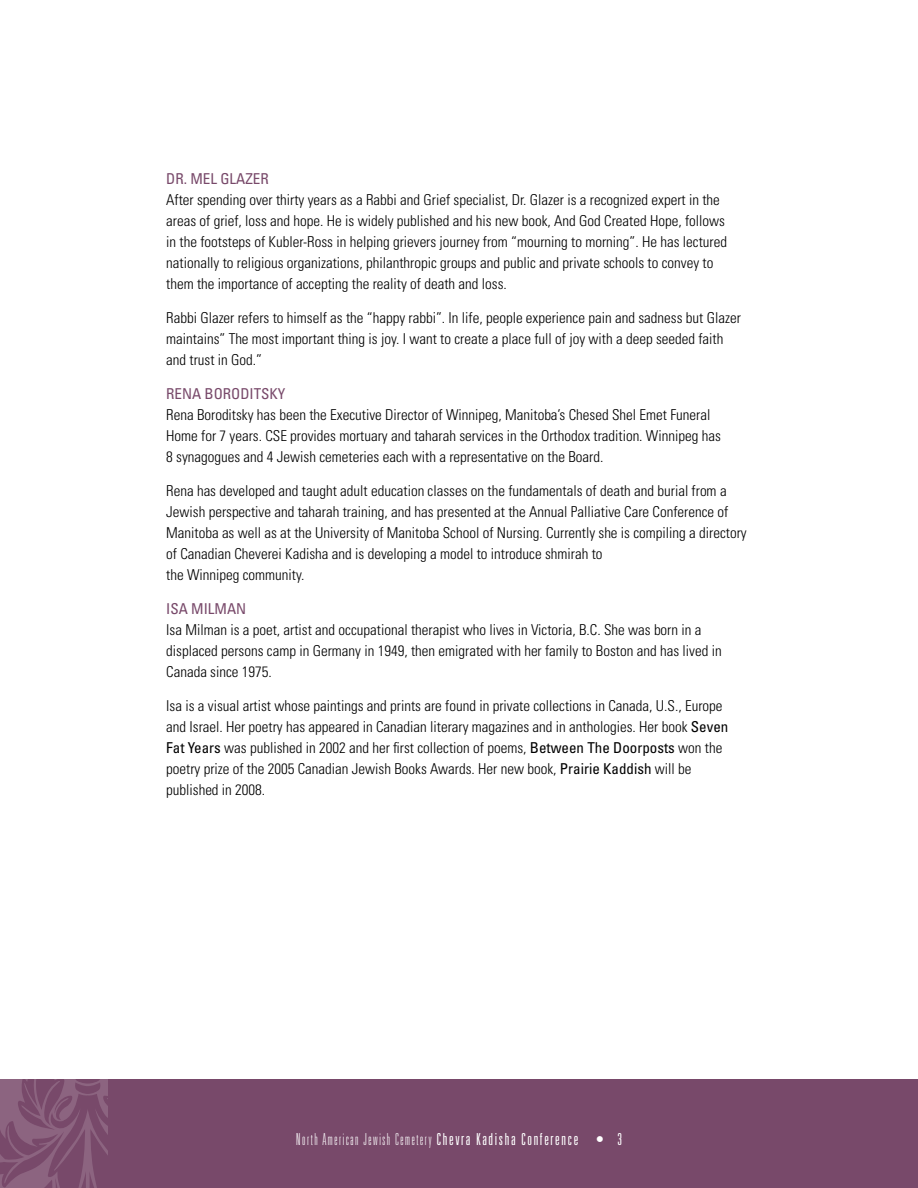
<style>
.page{position:relative;width:918px;height:1188px;background:#fff}
.page>*{position:absolute;margin:0;border:0;box-sizing:border-box;transform-origin:0 0}
.t1{font:100 ultra-condensed 16.5px "Univers";letter-spacing:.1em;color:#fff}
.t2{font:300 condensed 15px/21px "Univers";color:#000}
.t3{font:condensed 15px "Univers";color:#78496a}
.s1{font-weight:400}
.s2{font-weight:300}
</style>
<div class="page">
<div style="left:0;top:1079px;width:918px;height:109px;background:#78496a"></div>
<svg style="left:0;top:1080px;width:108px;height:108px"></svg>
<p class="t3" style="left:166px;top:169px;width:101px">Dr. Mel Glazer</p>
<p class="t2" style="left:166px;top:189px;width:562px">After spending over thirty years as a Rabbi and Grief specialist, Dr. Glazer is a recognized expert in the areas of grief, loss and hope. He is widely published and his new book, And God Created Hope, follows in the footsteps of Kubler-Ross in helping grievers journey from “mourning to morning”. He has lectured nationally to religious organizations, philanthropic groups and public and private schools to convey to them the importance of accepting the reality of death and loss.</p>
<p class="t2" style="left:166px;top:307px;width:576px">Rabbi Glazer refers to himself as the “happy rabbi”. In life, people experience pain and sadness but Glazer maintains” The most important thing is joy. I want to create a place full of joy with a deep seeded faith and trust in God.”</p>
<p class="t3" style="left:166px;top:384px;width:121px">Rena Borod itsky</p>
<p class="t2" style="left:166px;top:404px;width:556px">Rena Boroditsky has been the Executive Director of Winnipeg, Manitoba’s Chesed Shel Emet Funeral<br>Home for 7 years. CSE provides mortuary and taharah services in the Orthodox tradition. Winnipeg has<br>8 synagogues and 4 Jewish cemeteries each with a representative on the Board.</p>
<p class="t2" style="left:166px;top:480px;width:582px">Rena has developed and taught adult education classes on the fundamentals of death and burial from a Jewish perspective and taharah training, and has presented at the Annual Palliative Care Conference of Manitoba as well as at the University of Manitoba School of Nursing. Currently she is compiling a directory of Canadian Cheverei Kadisha and is developing a model to introduce shmirah to<br>the Winnipeg community.</p>
<p class="t3" style="left:166px;top:599px;width:81px">Isa Milman</p>
<p class="t2" style="left:166px;top:619px;width:557px">Isa Milman is a poet, artist and occupational therapist who lives in Victoria, B.C. She was born in a displaced persons camp in Germany in 1949, then emigrated with her family to Boston and has lived in<br>Canada since 1975.</p>
<p class="t2" style="left:166px;top:695px;width:564px">Isa is a visual artist whose paintings and prints are found in private collections in Canada, U.S., Europe and Israel. Her poetry has appeared in Canadian literary magazines and in anthologies. Her book <span class="s1">Seven Fat Years</span> was published in 2002 and her first collection of poems, <span class="s1">B etween The Doorposts</span> won the poetry prize of the 2005 Canadian Jewish Books Awards. Her new book, <span class="s1">Prairie Kaddish</span> will be published in 2008.</p>
<p class="t1" style="left:296px;top:1131px;width:327px">North American Jewish Cemetery <span class="s2">Chevra Kadisha Conference • 3</span></p>
</div>
